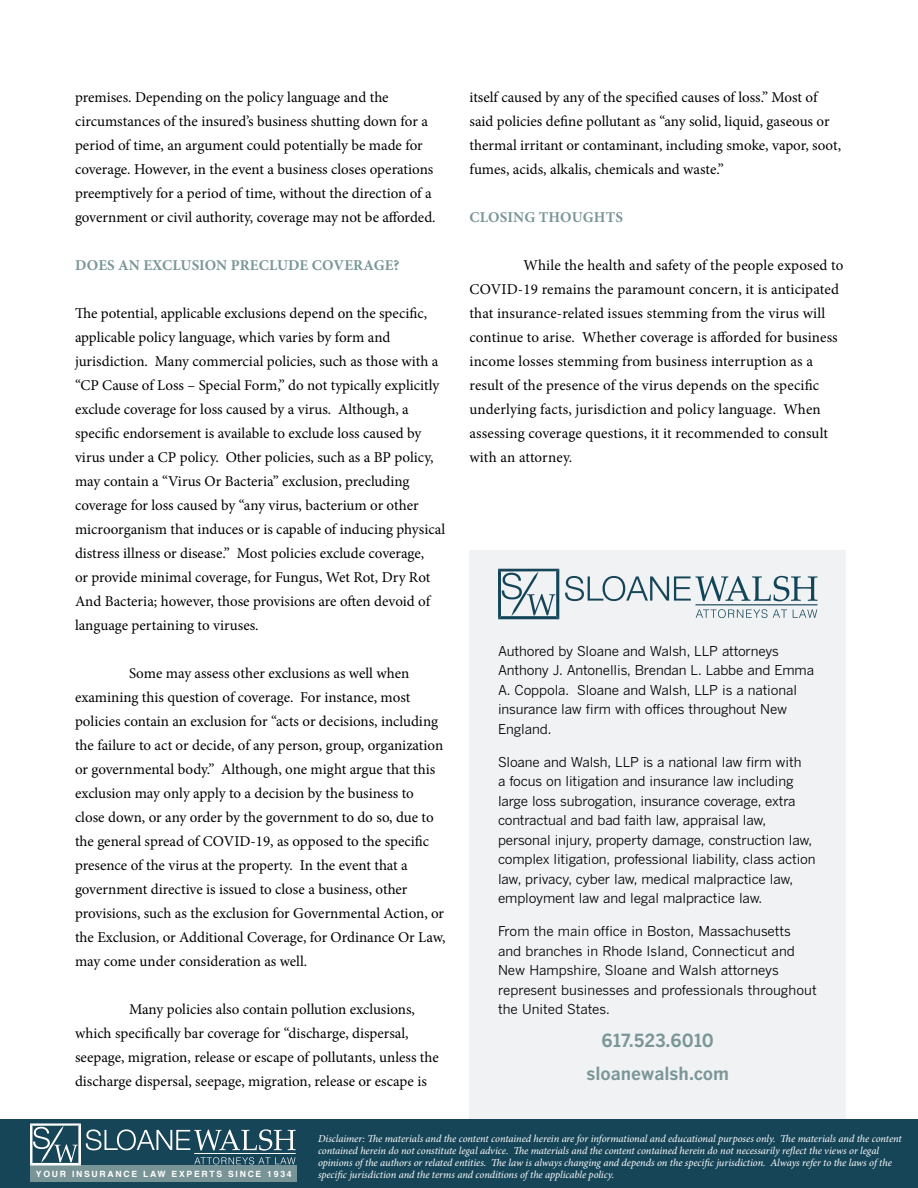
<style>
.page{position:relative;width:918px;height:1188px;background:#fff}
.page>*{position:absolute;margin:0;border:0;box-sizing:border-box;transform-origin:0 0}
.Copy{font:700 18px "Benton Gothic";color:#7a9698}
.body{font:15px/24px "Minion Pro";color:#000}
.headline{font:700 15px "Minion Pro";letter-spacing:.01em;color:#7a9698}
.Copy-2{font:13.5px/19.5px "Benton Gothic";letter-spacing:-.01em;color:#000}
.t1{font:italic 10.5px/12px "Minion Pro";letter-spacing:-.01em;color:#fff}
.t2{font:700 8.7px "Helvetica";letter-spacing:.2em;color:#fff}
</style>
<div class="page">
<div style="left:0;top:1119px;width:918px;height:69px;background:#174558"></div>
<div style="left:30px;top:1166px;width:267px;height:16px;background:#799496"></div>
<svg style="left:30px;top:1123px;width:266px;height:43px"></svg>
<div style="left:470px;top:550px;width:376px;height:569px;background:#f0f2f3"></div>
<svg style="left:565px;top:576px;width:252px;height:25px"></svg>
<hr style="left:696px;top:604px;width:121px;height:1px;background:#164559">
<svg style="left:696px;top:609px;width:71px;height:9px"></svg>
<svg style="left:773px;top:609px;width:14px;height:9px"></svg>
<svg style="left:793px;top:609px;width:24px;height:9px"></svg>
<svg style="left:498px;top:569px;width:61px;height:50px"></svg>
<p class="body" style="left:75px;top:85px;width:362px">premises. Depending on the policy language and the circumstances of the insured’s business shutting down for a period of time, an argument could potentially be made for coverage. However, in the event a business closes operations preemptively for a period of time, without the direction of a government or civil authority, coverage may not be afforded.</p>
<p class="headline" style="left:75px;top:255px;width:326px">DOES AN EXCLUSION PRECLUDE COVERAGE?</p>
<p class="body" style="left:75px;top:301px;width:372px">The potential, applicable exclusions depend on the specific, applicable policy language, which varies by form and jurisdiction. Many commercial policies, such as those with a “CP Cause of Loss – Special Form,” do not typically explicitly exclude coverage for loss caused by a virus. Although, a specific endorsement is available to exclude loss caused by virus under a CP policy. Other policies, such as a BP policy, may contain a “Virus Or Bacteria” exclusion, precluding coverage for loss caused by “any virus, bacterium or other microorganism that induces or is capable of inducing physical distress illness or disease.” Most policies exclude coverage,<br>or provide minimal coverage, for Fungus, Wet Rot, Dry Rot And Bacteria; however, those provisions are often devoid of language pertaining to viruses.</p>
<p class="body" style="left:75px;top:661px;width:372px;text-indent:54px">Some may assess other exclusions as well when examining this question of coverage. For instance, most policies contain an exclusion for “acts or decisions, including the failure to act or decide, of any person, group, organization or governmental body.” Although, one might argue that this exclusion may only apply to a decision by the business to close down, or any order by the government to do so, due to the general spread of COVID-19, as opposed to the specific presence of the virus at the property. In the event that a government directive is issued to close a business, other provisions, such as the exclusion for Governmental Action, or the Exclusion, or Additional Coverage, for Ordinance Or Law, may come under consideration as well.</p>
<p class="body" style="left:75px;top:997px;width:365px;text-indent:54px">Many policies also contain pollution exclusions, which specifically bar coverage for “discharge, dispersal, seepage, migration, release or escape of pollutants, unless the discharge dispersal, seepage, migration, release or escape is</p>
<p class="body" style="left:470px;top:85px;width:373px">itself caused by any of the specified causes of loss.” Most of said policies define pollutant as “any solid, liquid, gaseous or thermal irritant or contaminant, including smoke, vapor, soot, fumes, acids, alkalis, chemicals and waste.”</p>
<p class="headline" style="left:470px;top:207px;width:155px">CLOSING THOUGHTS</p>
<p class="body" style="left:470px;top:253px;width:376px;text-indent:54px">While the health and safety of the people exposed to COVID-19 remains the paramount concern, it is anticipated that insurance-related issues stemming from the virus will continue to arise. Whether coverage is afforded for business income losses stemming from business interruption as a result of the presence of the virus depends on the specific underlying facts, jurisdiction and policy language. When assessing coverage questions, it it recommended to consult with an attorney.</p>
<p class="Copy-2" style="left:498px;top:641px;width:318px">Authored by Sloane and Walsh, LLP attorneys Anthony J. Antonellis, Brendan L. Labbe and Emma A. Coppola. Sloane and Walsh, LLP is a national insurance law firm with offices throughout New England.</p>
<p class="Copy-2" style="left:498px;top:752px;width:319px">Sloane and Walsh, LLP is a national law firm with<br>a focus on litigation and insurance law including large loss subrogation, insurance coverage, extra contractual and bad faith law, appraisal law, personal injury, property damage, construction law, complex litigation, professional liability, class action law, privacy, cyber law, medical malpractice law, employment law and legal malpractice law.</p>
<p class="Copy-2" style="left:498px;top:921px;width:320px">From the main office in Boston, Massachusetts and branches in Rhode Island, Connecticut and New Hampshire, Sloane and Walsh attorneys represent businesses and professionals throughout the United States.</p>
<p class="Copy" style="left:602px;top:1029px;width:114px">617.523.6010</p>
<p class="Copy" style="left:586px;top:1062px;width:144px">sloanewalsh.com</p>
<p class="t2" style="left:36px;top:1167px;width:257px">YOUR INSURANCE LAW EXPERTS SINCE 1934</p>
<p class="t1" style="left:318px;top:1132px;width:585px">Disclaimer: The materials and the content contained herein are for informational and educational purposes only. The materials and the content contained herein do not constitute legal advice. The materials and the content contained herein do not necessarily reflect the views or legal opinions of the authors or related entities. The law is always changing and depends on the specific jurisdiction. Always refer to the laws of the specific jurisdiction and the terms and conditions of the applicable policy.</p>
</div>
